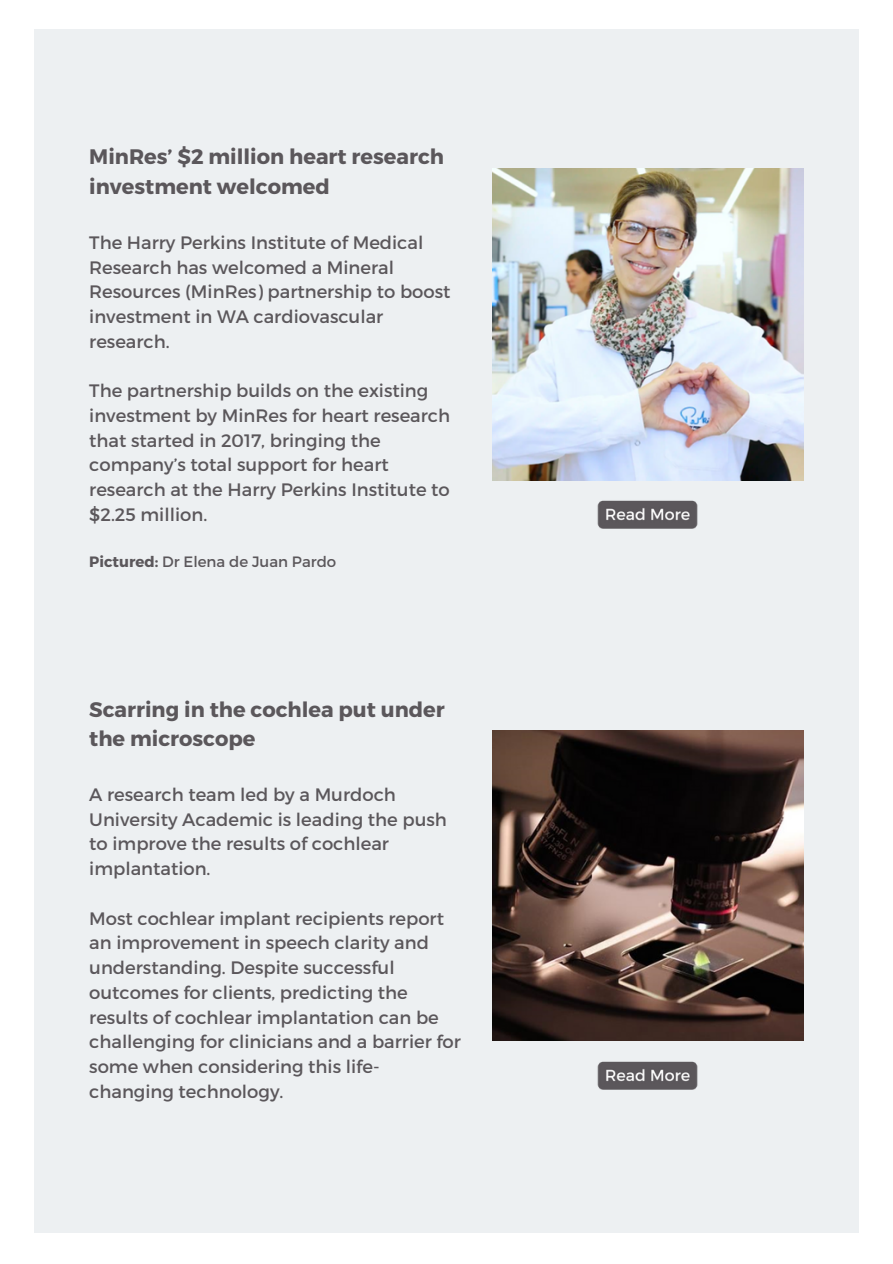
<style>
.page{position:relative;width:893px;height:1264px;background:#fff}
.page>*{position:absolute;margin:0;border:0;box-sizing:border-box;transform-origin:0 0}
.t1{font:700 21px/29.2px "Montserrat";color:#5b575b}
.t2{font:18px/24.8px "Montserrat";color:#5b575b}
.t3{font:15px "Montserrat";color:#5b575b}
.s1{font-weight:700}
</style>
<div class="page">
<div style="left:34px;top:30px;width:824px;height:1202px;background:#edf0f2"></div>
<img style="left:597px;top:500px;width:101px;height:29px">
<img style="left:597px;top:1061px;width:101px;height:29px">
<img style="left:492px;top:168px;width:311px;height:312px">
<img style="left:492px;top:730px;width:311px;height:310px">
<p class="t1" style="left:89px;top:141px;width:356px">MinRes’ $2 million heart research investment welcomed</p>
<p class="t2" style="left:89px;top:229px;width:363px">The Harry Perkins Institute of Medical<br>Research has welcomed a Mineral<br>Resources (MinRes) partnership to boost investment in WA cardiovascular research.</p>
<p class="t2" style="left:89px;top:377px;width:362px">The partnership builds on the existing investment by MinRes for heart research that started in 2017, bringing the company’s total support for heart research at the Harry Perkins Institute to $2.25 million.</p>
<p class="t3" style="left:89px;top:552px;width:248px"><span class="s1">Pictured:</span> Dr Elena de Juan Pardo</p>
<p class="t1" style="left:89px;top:693px;width:357px">Scarring in the cochlea put under the microscope</p>
<p class="t2" style="left:89px;top:781px;width:359px">A research team led by a Murdoch<br>University Academic is leading the push to improve the results of cochlear implantation.</p>
<p class="t2" style="left:89px;top:905px;width:373px">Most cochlear implant recipients report an improvement in speech clarity and understanding. Despite successful outcomes for clients, predicting the results of cochlear implantation can be challenging for clinicians and a barrier for some when considering this life&shy;changing technology.</p>
</div>
